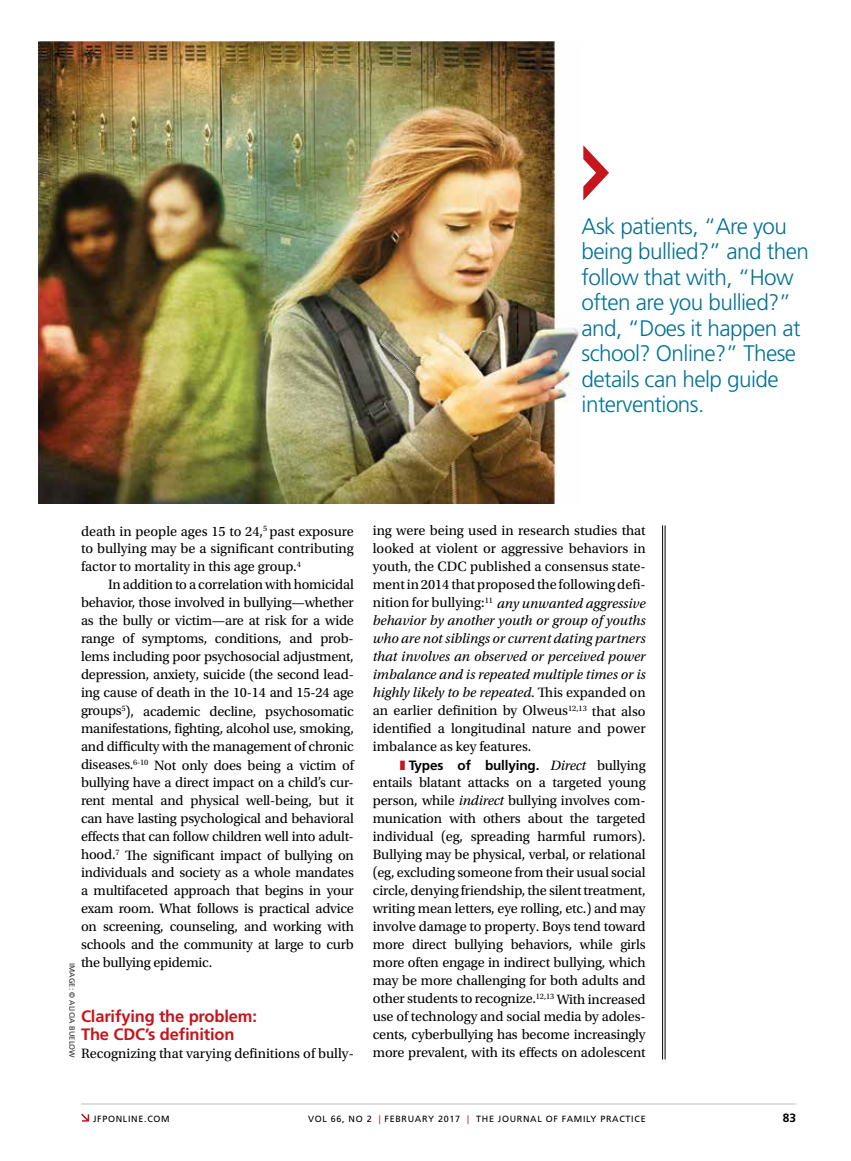
<style>
.page{position:relative;width:851px;height:1161px;background:#fff}
.page>*{position:absolute;margin:0;border:0;box-sizing:border-box;transform-origin:0 0}
.t1{font:300 22.5px/25.5px "Frutiger LT Std";letter-spacing:-.025em;color:#007296}
.t2{font:700 16.5px/18px "Frutiger LT Std";letter-spacing:-.01em;color:#c4161c}
.t3{font:14.25px/18px "Utopia Std";letter-spacing:-.005em;color:#000;text-align:justify}
.t4{font:700 13.5px "Frutiger LT Std";letter-spacing:-.01em;color:#000}
.t5{font:700 12px "Frutiger LT Std";color:#000}
.t6{font:9px "Frutiger LT Std";letter-spacing:.075em;color:#000}
.t7{font:7.5px "Frutiger LT Std";letter-spacing:.01em;color:#292829}
.s1{font-style:italic}
.s2{color:#c4161c}
.s3{font-family:"Utopia Std";font-weight:400;font-style:italic;font-size:14.25px}
.s4{font-family:"Utopia Std";font-weight:400;font-size:14.25px}
</style>
<div class="page">
<svg style="left:81px;top:1114px;width:8px;height:8px"></svg>
<hr style="left:81px;top:1104px;width:715px;height:1px;background:#bcbec0">
<hr style="left:664px;top:525px;width:1px;height:534px;background:#000">
<hr style="left:662px;top:525px;width:1px;height:534px;background:#000">
<img style="left:38px;top:41px;width:541px;height:462px">
<svg style="left:583px;top:145px;width:26px;height:55px"></svg>
<h1 class="t1" style="left:581px;top:214px;width:229px">Ask patients, “Are you being bullied?” and then follow that with, “How often are you bullied?” and, “Does it happen at school? Online?” These details can help guide interventions.</h1>
<p class="t3" style="left:81px;top:522px;width:274px">death in people ages 15 to 24,<sup>5</sup> past exposure to bullying may be a significant contributing factor to mortality in this age group.<sup>4</sup></p>
<p class="t3" style="left:81px;top:576px;width:274px;text-indent:27px">In addition to a correlation with homicidal behavior, those involved in bullying—whether as the bully or victim—are at risk for a wide range of symptoms, conditions, and prob&shy;lems including poor psychosocial adjustment, depression, anxiety, suicide (the second lead&shy;ing cause of death in the 10-14 and 15-24 age groups<sup>5</sup>), academic decline, psychosomatic manifestations, fighting, alcohol use, smoking, and difficulty with the management of chronic diseases.<sup>6-10</sup> Not only does being a victim of bullying have a direct impact on a child’s cur&shy;rent mental and physical well-being, but it can have lasting psychological and behavioral effects that can follow children well into adult&shy;hood.<sup>7</sup> The significant impact of bullying on individuals and society as a whole mandates a multifaceted approach that begins in your exam room. What follows is practical advice on screening, counseling, and working with schools and the community at large to curb the bullying epidemic.</p>
<p class="t2" style="left:81px;top:1007px;width:177px">Clarifying the problem:<br>The CDC’s definition</p>
<p class="t3" style="left:81px;top:1044px;width:274px">Recognizing that varying definitions of bully-</p>
<p class="t7" style="left:76px;top:963px;width:96px;rotate:90deg">IMAGE: © ALICIA BUELOW</p>
<p class="t3" style="left:373px;top:522px;width:274px">ing were being used in research studies that looked at violent or aggressive behaviors in youth, the CDC published a consensus state&shy;ment in 2014 that proposed the following defi&shy;nition for bullying:<sup>11</sup> <span class="s1">any unwanted aggressive behavior by another youth or group of youths who are not siblings or current dating partners that involves an observed or perceived power imbalance and is repeated multiple times or is highly likely to be repeated</span>. This expanded on an earlier definition by Olweus<sup>12,13</sup> that also identified a longitudinal nature and power imbalance as key features.</p>
<p class="t4" style="left:400px;top:757px;width:247px"><span class="s2">❚</span> Types of bullying. <span class="s3">Direct</span> <span class="s4">bullying</span></p>
<p class="t3" style="left:373px;top:774px;width:274px">entails blatant attacks on a targeted young person, while <span class="s1">indirect</span> bullying involves com&shy;munication with others about the targeted individual (eg, spreading harmful rumors).<br>Bullying may be physical, verbal, or relational (eg, excluding someone from their usual social circle, denying friendship, the silent treatment, writing mean letters, eye rolling, etc.) and may involve damage to property. Boys tend toward more direct bullying behaviors, while girls more often engage in indirect bullying, which may be more challenging for both adults and other students to recognize.<sup>12,13</sup> With increased use of technology and social media by adoles&shy;cents, cyberbullying has become increasingly more prevalent, with its effects on adolescent</p>
<p class="t6" style="left:93px;top:1113px;width:78px">JFPONLINE.COM</p>
<p class="t6" style="left:308px;top:1113px;width:339px">VOL 66, NO 2 <span class="s2">|</span> FEBRUARY 2017 <span class="s2">|</span> THE JOURNAL OF FAMILY PRACTICE</p>
<p class="t5" style="left:782px;top:1111px;width:15px">83</p>
</div>
